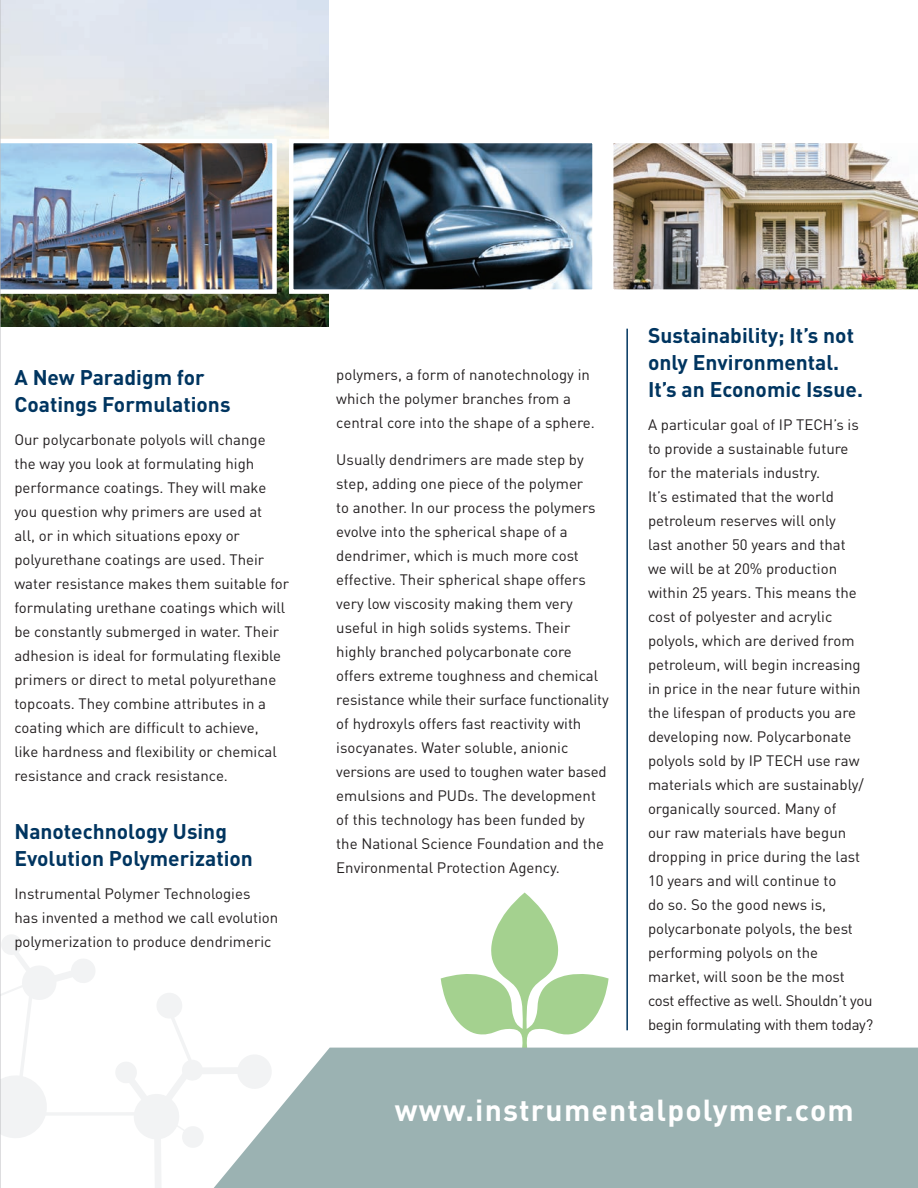
<style>
.page{position:relative;width:918px;height:1188px;background:#fff}
.page>*{position:absolute;margin:0;border:0;box-sizing:border-box;transform-origin:0 0}
.t1{font:700 30px "DIN";letter-spacing:.04em;color:#fff}
.t2{font:700 21px/27px "DIN";color:#003560}
.t3{font:15px/24px "DIN";color:#231f20}
</style>
<div class="page">
<svg style="left:441px;top:893px;width:168px;height:155px"></svg>
<svg style="left:1px;top:935px;width:213px;height:253px"></svg>
<img style="left:1px;top:0;width:327px;height:326px">
<svg style="left:214px;top:1048px;width:704px;height:140px;background:#a3b8b8"></svg>
<hr style="left:626px;top:329px;width:2px;height:701px;background:#003560">
<img style="left:294px;top:144px;width:298px;height:145px">
<div style="left:289px;top:139px;width:308px;height:155px;border:4px solid #fff"></div>
<img style="left:613px;top:143px;width:305px;height:147px">
<img style="left:1px;top:139px;width:276px;height:155px">
<hr style="left:0;top:0;width:1px;height:1188px;background:#bcbdc0">
<h2 class="t2" style="left:14px;top:363px;width:218px">A New Paradigm for<br>Coatings Formulations</h2>
<p class="t3" style="left:14px;top:427px;width:276px">Our polycarbonate polyols will change the way you look at formulating high performance coatings. They will make you question why primers are used at<br>all, or in which situations epoxy or polyurethane coatings are used. Their water resistance makes them suitable for formulating urethane coatings which will be constantly submerged in water. Their adhesion is ideal for formulating flexible primers or direct to metal polyurethane topcoats. They combine attributes in a coating which are difficult to achieve,<br>like hardness and flexibility or chemical resistance and crack resistance.</p>
<h2 class="t2" style="left:14px;top:817px;width:240px">Nanotechnology Using<br>Evolution Polymerization</h2>
<p class="t3" style="left:14px;top:882px;width:265px">Instrumental Polymer Technologies<br>has invented a method we call evolution polymerization to produce dendrimeric</p>
<p class="t3" style="left:336px;top:362px;width:260px">polymers, a form of nanotechnology in which the polymer branches from a central core into the shape of a sphere.</p>
<p class="t3" style="left:336px;top:448px;width:274px">Usually dendrimers are made step by step, adding one piece of the polymer<br>to another. In our process the polymers evolve into the spherical shape of a dendrimer, which is much more cost effective. Their spherical shape offers very low viscosity making them very useful in high solids systems. Their highly branched polycarbonate core offers extreme toughness and chemical resistance while their surface functionality of hydroxyls offers fast reactivity with isocyanates. Water soluble, anionic versions are used to toughen water based emulsions and PUDs. The development of this technology has been funded by the National Science Foundation and the Environmental Protection Agency.</p>
<p class="t2" style="left:648px;top:321px;width:216px">Sustainability; It’s not only Environmental.<br>It’s an Economic Issue.</p>
<p class="t3" style="left:648px;top:413px;width:227px">A particular goal of IP TECH’s is to provide a sustainable future<br>for the materials industry.<br>It’s estimated that the world petroleum reserves will only<br>last another 50 years and that<br>we will be at 20% production within 25 years. This means the cost of polyester and acrylic polyols, which are derived from petroleum, will begin increasing in price in the near future within the lifespan of products you are developing now. Polycarbonate polyols sold by IP TECH use raw materials which are sustainably/ organically sourced. Many of<br>our raw materials have begun dropping in price during the last<br>10 years and will continue to<br>do so. So the good news is, polycarbonate polyols, the best performing polyols on the market, will soon be the most cost effective as well. Shouldn’t you begin formulating with them today?</p>
<h1 class="t1" style="left:395px;top:1091px;width:461px">www.instrumentalpolymer.com</h1>
</div>
